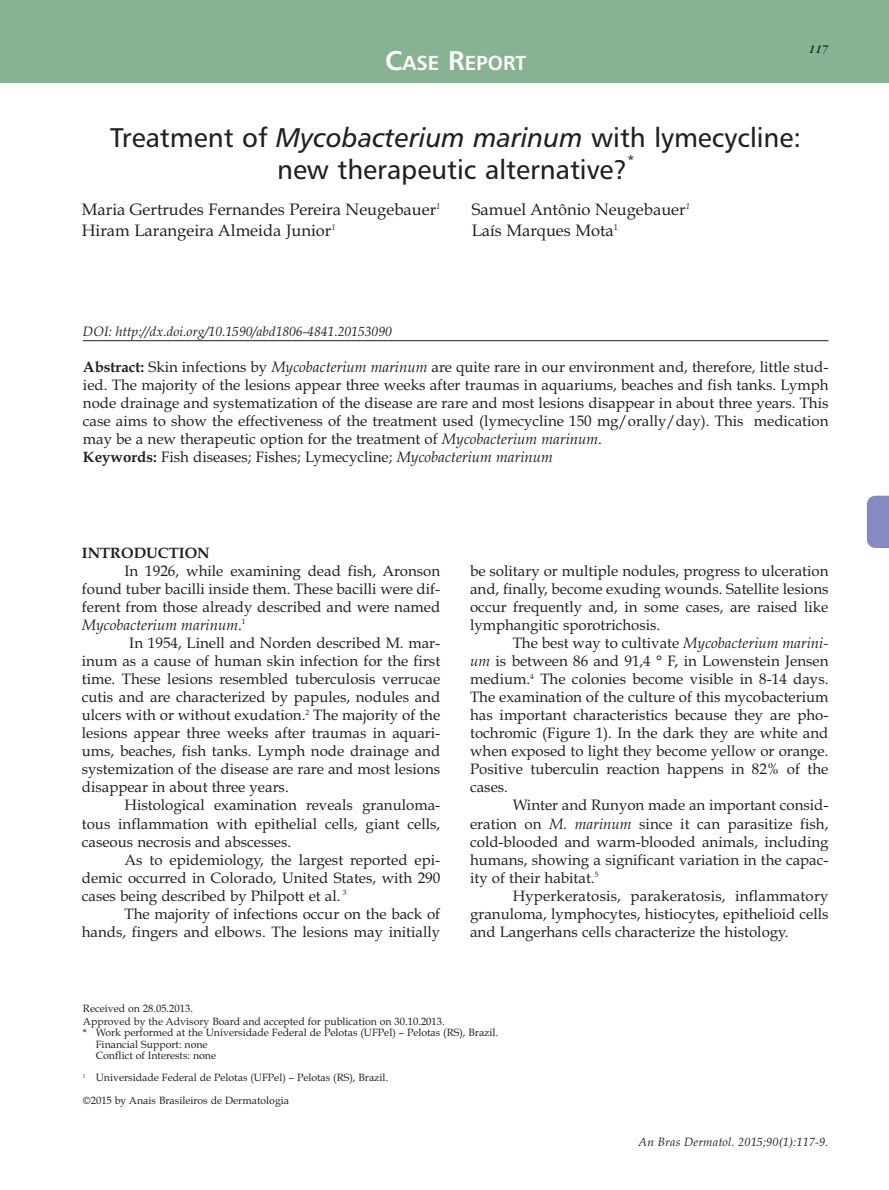
<style>
.page{position:relative;width:889px;height:1190px;background:#fff}
.page>*{position:absolute;margin:0;border:0;box-sizing:border-box;transform-origin:0 0}
.t1{font:27.12px/31.7px "Humanist 777 BT Roman B";color:#231f20;text-align:center}
.t2{font:20.3px "Humanist 777 BT Bold B";color:#fff}
.t3{font:16.62px "Book Antiqua";color:#231f20}
.t4{font:15.05px/18px "Book Antiqua";color:#231f20;text-align:justify}
.t5{font:700 15.05px "Book Antiqua";color:#231f20}
.t6{font:italic 13.47px "Book Antiqua";color:#231f20}
.t7{font:13.47px "Humanist 777 BT Roman B";color:#231f20}
.t8{font:italic 12.08px "Book Antiqua";letter-spacing:.015em;color:#231f20}
.t9{font:italic 12.08px "Garamond IT Cby BT";color:#231f20}
.t10{font:10.5px/11.2px "Book Antiqua";color:#231f20}
.s1{font-size:27.12px}
.s2{font-family:"Humanist 777 BT Italic B"}
.s3{font-weight:700}
.s4{font-style:italic}
</style>
<div class="page">
<div style="left:0;top:0;width:889px;height:82px;background:#87b392"></div>
<hr style="left:83px;top:340px;width:745px;height:1px;background:#231f20">
<svg style="left:867px;top:496px;width:22px;height:52px"></svg>
<h2 class="t2" style="left:385px;top:55px;width:143px"><span class="s1">C</span>ASE <span class="s1">R</span>EPORT</h2>
<p class="t9" style="left:809px;top:44px;width:21px">117</p>
<h1 class="t1" style="left:110px;top:124px;width:692px">Treatment of <span class="s2">Mycobacterium marinum</span> with lymecycline: new therapeutic alternative?</h1>
<p class="t7" style="left:627px;top:155px;width:8px">*</p>
<p class="t3" style="left:82px;top:203px;width:360px">Maria Gertrudes Fernandes Pereira Neugebauer<sup>1</sup></p>
<p class="t3" style="left:472px;top:203px;width:220px">Samuel Antônio Neugebauer<sup>1</sup></p>
<p class="t3" style="left:82px;top:224px;width:255px">Hiram Larangeira Almeida Junior<sup>1</sup></p>
<p class="t3" style="left:472px;top:224px;width:148px">Laís Marques Mota<sup>1</sup></p>
<p class="t6" style="left:83px;top:326px;width:310px">DOI: http://dx.doi.org/10.1590/abd1806-4841.20153090</p>
<p class="t4" style="left:83px;top:359px;width:747px;text-align:left"><span class="s3">Abstract:</span> Skin infections by <span class="s4">Mycobacterium marinum</span> are quite rare in our environment and, therefore, little stud&shy;ied. The majority of the lesions appear three weeks after traumas in aquariums, beaches and fish tanks. Lymph node drainage and systematization of the disease are rare and most lesions disappear in about three years. This case aims to show the effectiveness of the treatment used (lymecycline 150 mg/orally/day). This medication may be a new therapeutic option for the treatment of <span class="s4">Mycobacterium marinum</span>.<br><span class="s3">Keywords:</span> Fish diseases; Fishes; Lymecycline; <span class="s4">Mycobacterium marinum</span></p>
<p class="t5" style="left:82px;top:547px;width:129px">INTRODUCTION</p>
<p class="t4" style="left:82px;top:563px;width:360px;text-indent:43px">In 1926, while examining dead fish, Aronson found tuber bacilli inside them. These bacilli were dif&shy;ferent from those already described and were named <span class="s4">Mycobacterium marinum</span>.<sup>1</sup></p>
<p class="t4" style="left:82px;top:635px;width:360px;text-indent:47px">In 1954, Linell and Norden described M. mar&shy;inum as a cause of human skin infection for the first time. These lesions resembled tuberculosis verrucae cutis and are characterized by papules, nodules and ulcers with or without exudation.<sup>2</sup> The majority of the lesions appear three weeks after traumas in aquari&shy;ums, beaches, fish tanks. Lymph node drainage and systemization of the disease are rare and most lesions disappear in about three years.</p>
<p class="t4" style="left:82px;top:798px;width:360px;text-indent:43px">Histological examination reveals granuloma&shy;tous inflammation with epithelial cells, giant cells, caseous necrosis and abscesses.</p>
<p class="t4" style="left:82px;top:852px;width:360px;text-indent:43px">As to epidemiology, the largest reported epi&shy;demic occurred in Colorado, United States, with 290 cases being described by Philpott et al. <sup>3</sup></p>
<p class="t4" style="left:82px;top:906px;width:360px;text-align:right">The majority of infections occur on the back of hands, fingers and elbows. The lesions may initially</p>
<p class="t4" style="left:470px;top:563px;width:360px">be solitary or multiple nodules, progress to ulceration and, finally, become exuding wounds. Satellite lesions occur frequently and, in some cases, are raised like lymphangitic sporotrichosis.</p>
<p class="t4" style="left:470px;top:635px;width:360px;text-indent:43px">The best way to cultivate <span class="s4">Mycobacterium marini&shy;um</span> is between 86 and 91,4 ° F, in Lowenstein Jensen medium.<sup>4</sup> The colonies become visible in 8-14 days.<br>The examination of the culture of this mycobacterium has important characteristics because they are pho&shy;tochromic (Figure 1). In the dark they are white and when exposed to light they become yellow or orange.<br>Positive tuberculin reaction happens in 82% of the cases.</p>
<p class="t4" style="left:470px;top:798px;width:360px;text-indent:43px">Winter and Runyon made an important consid&shy;eration on <span class="s4">M. marinum</span> since it can parasitize fish, cold-blooded and warm-blooded animals, including humans, showing a significant variation in the capac&shy;ity of their habitat.<sup>5</sup></p>
<p class="t4" style="left:470px;top:888px;width:360px;text-indent:43px">Hyperkeratosis, parakeratosis, inflammatory granuloma, lymphocytes, histiocytes, epithelioid cells and Langerhans cells characterize the histology.</p>
<p class="t10" style="left:83px;top:1004px;width:363px;line-height:12.6px">Received on 28.05.2013.<br>Approved by the Advisory Board and accepted for publication on 30.10.2013.</p>
<p class="t10" style="left:96px;top:1028px;width:404px;text-indent:-13px">* Work performed at the Universidade Federal de Pelotas (UFPel) – Pelotas (RS), Brazil.<br>Financial Support: none<br>Conflict of Interests: none</p>
<p class="t10" style="left:83px;top:1068px;width:307px;line-height:22.6px"><sup>1</sup> Universidade Federal de Pelotas (UFPel) – Pelotas (RS), Brazil. ©2015 by Anais Brasileiros de Dermatologia</p>
<p class="t8" style="left:638px;top:1138px;width:191px">An Bras Dermatol. 2015;90(1):117-9.</p>
</div>
